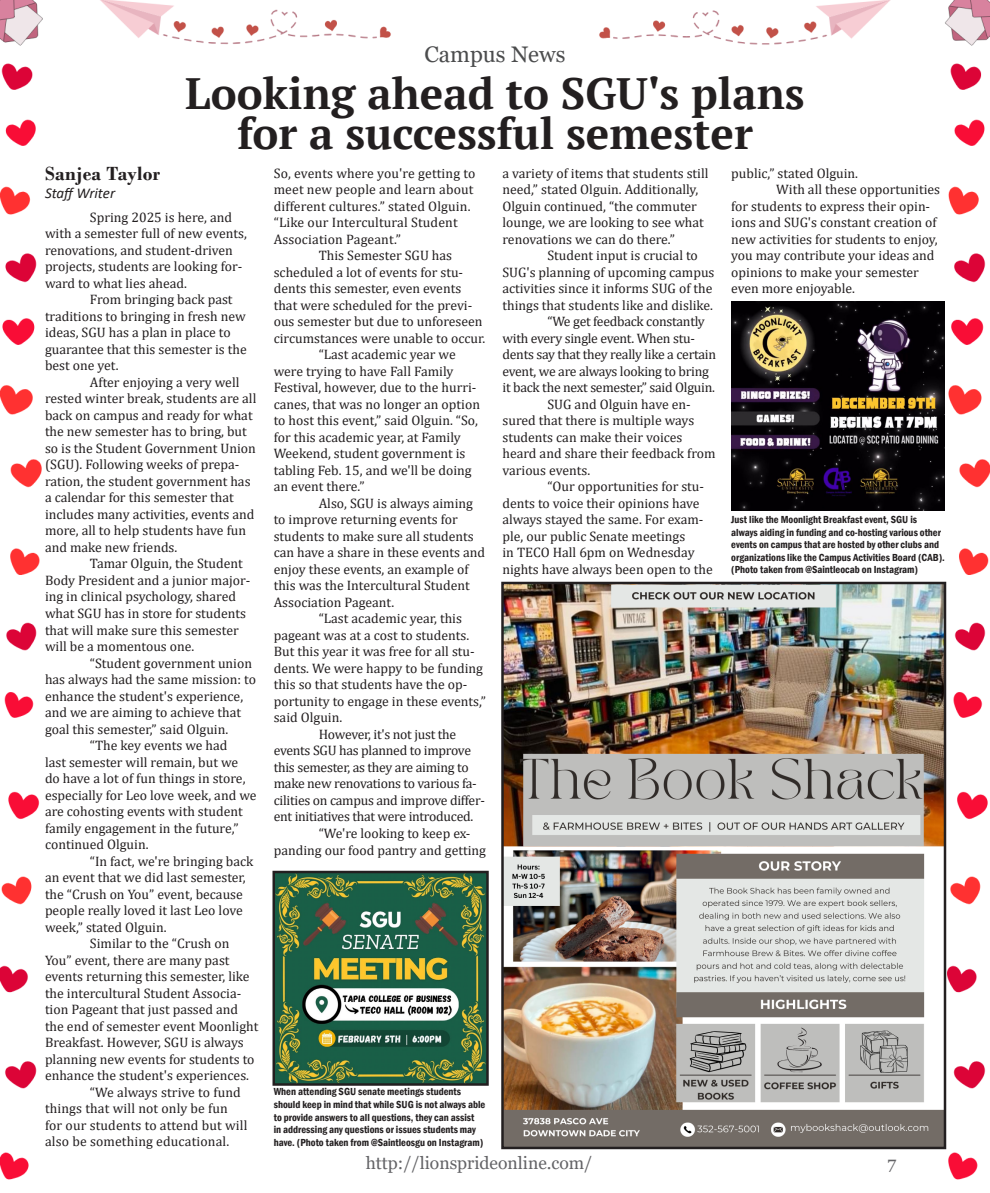
<style>
.page{position:relative;width:990px;height:1193px;background:#fff}
.page>*{position:absolute;margin:0;border:0;box-sizing:border-box;transform-origin:0 0}
.t1{font:700 43.75px "PT Serif";color:#231f20}
.t2{font:22.5px "Georgia";color:#4b4c4d}
.t3{font:700 20px "Bodoni";letter-spacing:.01em;color:#231f20}
.Prides_Subhead{font:17.5px "Georgia";color:#636366}
.t4{font:italic 15px "Calibri";color:#231f20}
.t5{font:13.75px/16.5px "Cambria";color:#231f20}
.t6{font:13.75px/16.5px "Cambria";letter-spacing:-.02em;color:#231f20}
.t7{font:600 condensed 10.5px/12.6px "Franklin Gothic";color:#231f20}
</style>
<div class="page">
<img style="left:1px;top:0;width:989px;height:1180px">
<img style="left:0;top:0;width:1px;height:1192px">
<img style="left:275px;top:873px;width:211px;height:209px">
<div style="left:272px;top:870px;width:217px;height:215px;border:2px solid #231f20"></div>
<img style="left:731px;top:301px;width:214px;height:209px">
<img style="left:504px;top:585px;width:439px;height:561px">
<div style="left:501px;top:582px;width:445px;height:567px;border:2px solid #231f20"></div>
<p class="t2" style="left:425px;top:41px;width:142px">Campus News</p>
<p class="t1" style="left:185px;top:65px;width:621px">Looking ahead to SGU's plans</p>
<p class="t1" style="left:237px;top:105px;width:517px">for a successful semester</p>
<p class="t3" style="left:45px;top:162px;width:117px">Sanjea Taylor</p>
<p class="t4" style="left:45px;top:183px;width:72px">Staff Writer</p>
<p class="t5" style="left:45px;top:209px;width:203px;text-indent:45px">Spring 2025 is here, and with a semester full of new events, renovations, and student-driven projects, students are looking for&shy;ward to what lies ahead.</p>
<p class="t5" style="left:45px;top:291px;width:203px;text-indent:45px">From bringing back past traditions to bringing in fresh new ideas, SGU has a plan in place to guarantee that this semester is the best one yet.</p>
<p class="t5" style="left:45px;top:374px;width:213px;text-indent:45px">After enjoying a very well rested winter break, students are all back on campus and ready for what the new semester has to bring, but so is the Student Government Union (SGU). Following weeks of prepa&shy;ration, the student government has a calendar for this semester that includes many activities, events and more, all to help students have fun and make new friends.</p>
<p class="t5" style="left:45px;top:555px;width:207px;text-indent:45px">Tamar Olguin, the Student<br>Body President and a junior major&shy;ing in clinical psychology, shared what SGU has in store for students that will make sure this semester will be a momentous one.</p>
<p class="t5" style="left:45px;top:654px;width:213px;text-indent:45px">“Student government union has always had the same mission: to enhance the student's experience, and we are aiming to achieve that goal this semester,” said Olguin.</p>
<p class="t5" style="left:45px;top:737px;width:213px;text-indent:45px">“The key events we had<br>last semester will remain, but we do have a lot of fun things in store, especially for Leo love week, and we are cohosting events with student family engagement in the future,” continued Olguin.</p>
<p class="t5" style="left:45px;top:852px;width:210px;text-indent:45px">“In fact, we're bringing back an event that we did last semester, the “Crush on You” event, because people really loved it last Leo love week,” stated Olguin.</p>
<p class="t5" style="left:45px;top:935px;width:215px;text-indent:45px">Similar to the “Crush on You” event, there are many past events returning this semester, like the intercultural Student Associa&shy;tion Pageant that just passed and the end of semester event Moonlight Breakfast. However, SGU is always planning new events for students to enhance the student's experiences.</p>
<p class="t5" style="left:45px;top:1083px;width:204px;text-indent:45px">“We always strive to fund things that will not only be fun for our students to attend but will also be something educational.</p>
<p class="t5" style="left:274px;top:165px;width:203px">So, events where you're getting to meet new people and learn about different cultures.” stated Olguin. “Like our Intercultural Student<br>Association Pageant.”</p>
<p class="t5" style="left:274px;top:247px;width:213px;text-indent:45px">This Semester SGU has scheduled a lot of events for stu&shy;dents this semester, even events that were scheduled for the previ&shy;ous semester but due to unforeseen circumstances were unable to occur.</p>
<p class="t5" style="left:274px;top:346px;width:208px;text-indent:45px">“Last academic year we were trying to have Fall Family<br>Festival, however, due to the hurri&shy;canes, that was no longer an option to host this event,” said Olguin. “So, for this academic year, at Family<br>Weekend, student government is tabling Feb. 15, and we'll be doing an event there.”</p>
<p class="t5" style="left:274px;top:495px;width:213px;text-indent:45px">Also, SGU is always aiming to improve returning events for students to make sure all students can have a share in these events and enjoy these events, an example of this was the Intercultural Student<br>Association Pageant.</p>
<p class="t5" style="left:274px;top:610px;width:214px;text-indent:45px">“Last academic year, this pageant was at a cost to students.<br>But this year it was free for all stu&shy;dents. We were happy to be funding this so that students have the op&shy;portunity to engage in these events,” said Olguin.</p>
<p class="t6" style="left:274px;top:726px;width:213px;text-indent:45px">However, it's not just the events SGU has planned to improve this semester, as they are aiming to make new renovations to various fa&shy;cilities on campus and improve differ&shy;ent initiatives that were introduced.</p>
<p class="t5" style="left:274px;top:825px;width:214px;text-indent:45px">“We're looking to keep ex&shy;panding our food pantry and getting</p>
<p class="t5" style="left:502px;top:165px;width:208px">a variety of items that students still need,” stated Olguin. Additionally, Olguin continued, “the commuter lounge, we are looking to see what renovations we can do there.”</p>
<p class="t5" style="left:502px;top:247px;width:214px;text-indent:45px">Student input is crucial to SUG's planning of upcoming campus activities since it informs SUG of the things that students like and dislike.</p>
<p class="t6" style="left:502px;top:313px;width:215px;text-indent:45px">“We get feedback constantly with every single event. When stu&shy;dents say that they really like a certain event, we are always looking to bring it back the next semester,” said Olguin.</p>
<p class="t5" style="left:502px;top:396px;width:215px;text-indent:45px">SUG and Olguin have en&shy;sured that there is multiple ways students can make their voices heard and share their feedback from various events.</p>
<p class="t5" style="left:502px;top:478px;width:212px;text-indent:45px">“Our opportunities for stu&shy;dents to voice their opinions have always stayed the same. For exam&shy;ple, our public Senate meetings<br>in TECO Hall 6pm on Wednesday nights have always been open to the</p>
<p class="t5" style="left:731px;top:165px;width:128px">public,” stated Olguin.</p>
<p class="t5" style="left:731px;top:181px;width:210px;text-indent:45px">With all these opportunities for students to express their opin&shy;ions and SUG's constant creation of new activities for students to enjoy, you may contribute your ideas and opinions to make your semester even more enjoyable.</p>
<p class="t7" style="left:731px;top:513px;width:215px">Just like the Moonlight Breakfast event, SGU is always aiding in funding and co-hosting various other events on campus that are hosted by other clubs and organizations like the Campus Activities Board (CAB). (Photo taken from @Saintleocab on Instagram)</p>
<p class="t7" style="left:274px;top:1085px;width:213px">When attending SGU senate meetings students should keep in mind that while SUG is not always able to provide answers to all questions, they can assist<br>in addressing any questions or issues students may have. (Photo taken from @Saintleosgu on Instagram)</p>
<p class="Prides_Subhead" style="left:366px;top:1152px;width:228px">http://lionsprideonline.com/</p>
<p class="Prides_Subhead" style="left:887px;top:1152px;width:10px">7</p>
</div>
